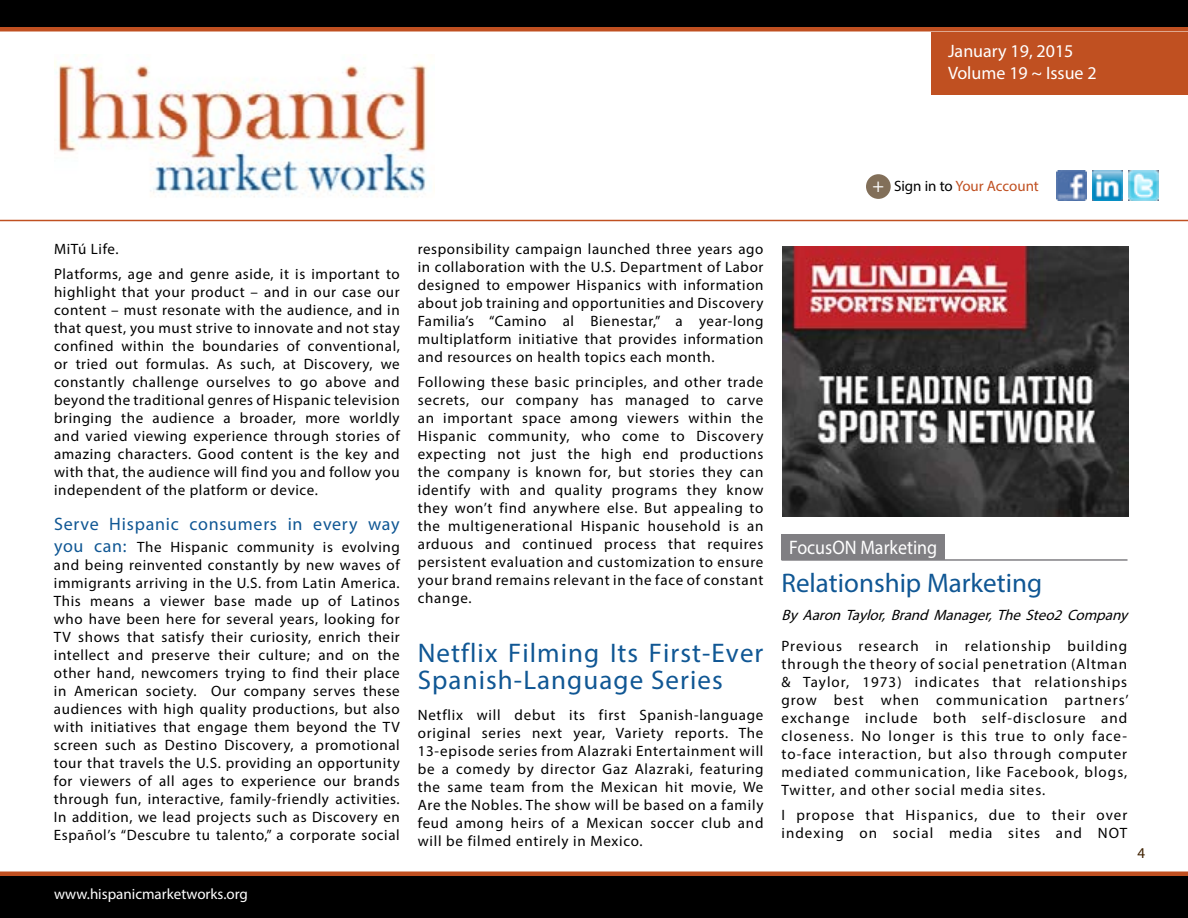
<style>
.page{position:relative;width:1188px;height:918px;background:#fff}
.page>*{position:absolute;margin:0;border:0;box-sizing:border-box;transform-origin:0 0}
.t1{font:27px/27px "Myriad Pro";letter-spacing:.04em;color:#105794}
.t2{font:27px "Myriad Pro";color:#105794}
.t3{font:19.65px "Myriad Pro";color:#fff;scale:.92 1}
.t4{font:18px "Myriad Pro";letter-spacing:.04em;color:#105794}
.t5{font:18px/21.6px "Myriad Pro";color:#fff}
.t6{font:15px/18px "Myriad Pro";letter-spacing:.045em;color:#000;text-align:justify}
.t7{font:15px/18px "Myriad Pro";letter-spacing:.07em;color:#000}
.t8{font:italic 15px "Myriad Pro";color:#000}
.t9{font:15px "Myriad Pro";color:#fff}
.t10{font:15px "Myriad Pro";color:#c05021}
.t11{font:15px "Myriad Pro";color:#3f2100}
.s1{font-size:19.5px;color:#fff}
.s2{color:#000}
.s3{font-size:18px;color:#105794}
</style>
<div class="page">
<div style="left:0;top:874px;width:1188px;height:44px;background:#000"></div>
<hr style="left:0;top:872px;width:1188px;height:4px;background:#c05021">
<div style="left:0;top:27px;width:1188px;height:5px;background:#c05021"></div>
<div style="left:932px;top:32px;width:256px;height:62px;background:#c05021"></div>
<img style="left:1057px;top:170px;width:30px;height:30px">
<img style="left:1129px;top:170px;width:30px;height:30px">
<img style="left:1093px;top:170px;width:30px;height:30px">
<div style="left:866px;top:174px;width:25px;height:25px;background:#826f59;border-radius:50%"></div>
<div style="left:0;top:0;width:1188px;height:27px;background:#000"></div>
<hr style="left:0;top:220px;width:1188px;height:1px;background:#c05021">
<img style="left:54px;top:54px;width:381px;height:144px">
<div style="left:782px;top:535px;width:163px;height:25px;background:#807f83"></div>
<hr style="left:782px;top:559px;width:346px;height:2px;background:#807f83">
<img style="left:783px;top:246px;width:345px;height:270px">
<p class="t5" style="left:948px;top:40px;width:150px">January 19, 2015<br>Volume 19 ~ Issue 2</p>
<p class="t10" style="left:872px;top:177px;width:168px"><span class="s1">+</span> <span class="s2">Sign in to</span> Your Account</p>
<p class="t6" style="left:54px;top:237px;width:347px;line-height:24.8px">MiTú Life.<br>Platforms, age and genre aside, it is important to</p>
<p class="t6" style="left:54px;top:283px;width:347px">highlight that your product – and in our case our content – must resonate with the audience, and in that quest, you must strive to innovate and not stay confined within the boundaries of conventional, or tried out formulas. As such, at Discovery, we constantly challenge ourselves to go above and beyond the traditional genres of Hispanic television bringing the audience a broader, more worldly and varied viewing experience through stories of amazing characters. Good content is the key and with that, the audience will find you and follow you independent of the platform or device.</p>
<p class="t4" style="left:54px;top:513px;width:347px">Serve Hispanic consumers in every way</p>
<p class="t6" style="left:54px;top:537px;width:347px"><span class="s3">you can:</span> The Hispanic community is evolving and being reinvented constantly by new waves of immigrants arriving in the U.S. from Latin America.<br>This means a viewer base made up of Latinos who have been here for several years, looking for TV shows that satisfy their curiosity, enrich their intellect and preserve their culture; and on the other hand, newcomers trying to find their place in American society. Our company serves these audiences with high quality productions, but also with initiatives that engage them beyond the TV screen such as Destino Discovery, a promotional tour that travels the U.S. providing an opportunity for viewers of all ages to experience our brands through fun, interactive, family-friendly activities.<br>In addition, we lead projects such as Discovery en Español’s “Descubre tu talento,” a corporate social</p>
<p class="t9" style="left:54px;top:884px;width:195px">www.hispanicmarketworks.org</p>
<p class="t6" style="left:418px;top:240px;width:347px">responsibility campaign launched three years ago in collaboration with the U.S. Department of Labor designed to empower Hispanics with information about job training and opportunities and Discovery Familia’s “Camino al Bienestar,” a year-long multiplatform initiative that provides information and resources on health topics each month.</p>
<p class="t6" style="left:418px;top:373px;width:347px">Following these basic principles, and other trade secrets, our company has managed to carve an important space among viewers within the Hispanic community, who come to Discovery expecting not just the high end productions the company is known for, but stories they can identify with and quality programs they know they won’t find anywhere else. But appealing to the multigenerational Hispanic household is an arduous and continued process that requires persistent evaluation and customization to ensure your brand remains relevant in the face of constant change.</p>
<h1 class="t1" style="left:418px;top:639px;width:347px">Netflix Filming Its First-Ever<br>Spanish-Language Series</h1>
<p class="t6" style="left:418px;top:706px;width:347px">Netflix will debut its first Spanish-language original series next year, Variety reports. The 13-episode series from Alazraki Entertainment will be a comedy by director Gaz Alazraki, featuring the same team from the Mexican hit movie, We Are the Nobles. The show will be based on a family feud among heirs of a Mexican soccer club and will be filmed entirely in Mexico.</p>
<h2 class="t3" style="left:789px;top:535px;width:163px">FocusON Marketing</h2>
<h1 class="t2" style="left:782px;top:566px;width:262px">Relationship Marketing</h1>
<p class="t8" style="left:782px;top:605px;width:352px">By AaronTaylor, Brand Manager,The Steo2 Company</p>
<p class="t6" style="left:782px;top:637px;width:349px">Previous research in relationship building through the theory of social penetration (Altman &amp; Taylor, 1973) indicates that relationships grow best when communication partners’ exchange include both self-disclosure and closeness. No longer is this true to only face&shy;to-face interaction, but also through computer mediated communication, like Facebook, blogs, Twitter, and other social media sites.</p>
<p class="t7" style="left:782px;top:806px;width:347px">I propose that Hispanics, due to their over indexing on social media sites and NOT</p>
<p class="t11" style="left:1137px;top:844px;width:9px">4</p>
</div>
